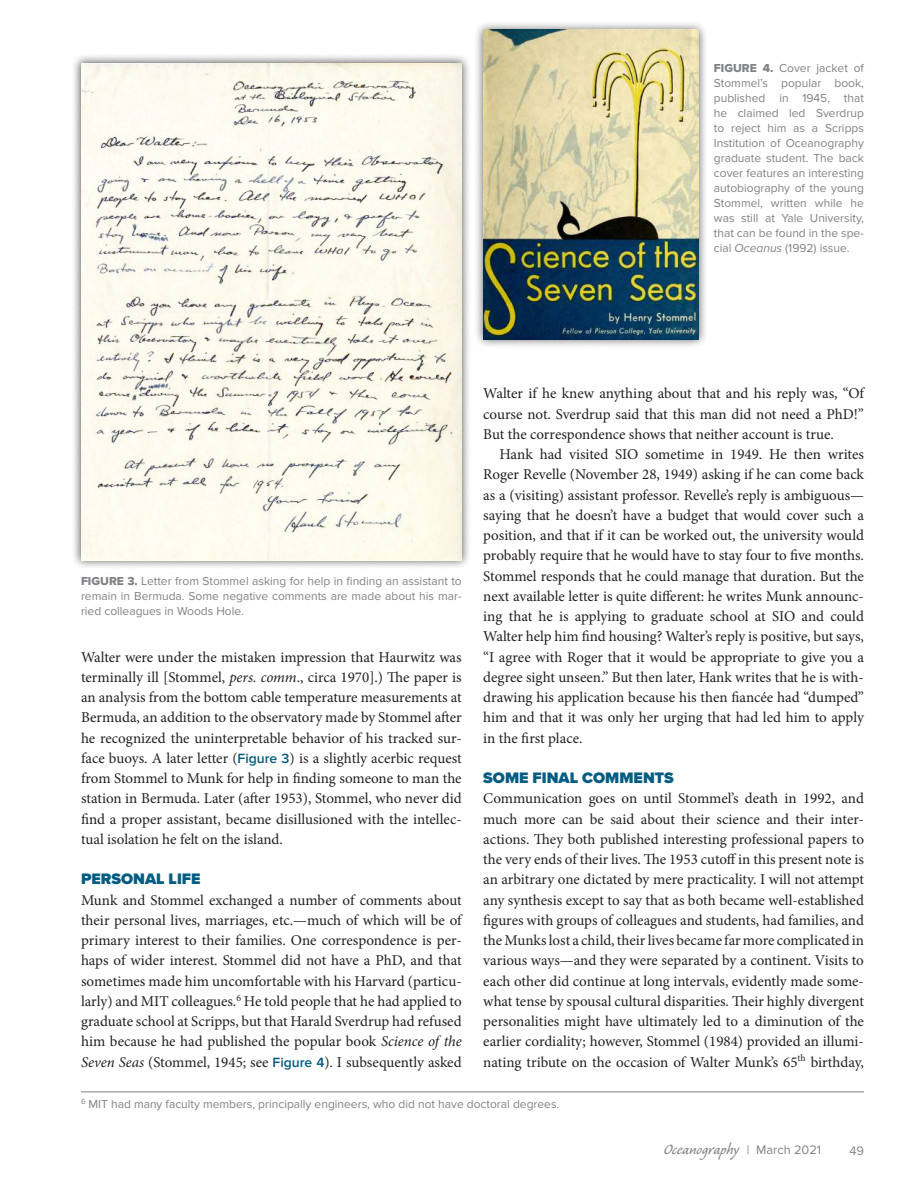
<style>
.page{position:relative;width:918px;height:1188px;background:#fff}
.page>*{position:absolute;margin:0;border:0;box-sizing:border-box;transform-origin:0 0}
.t1{font:18.75px "Caliban Std";color:#808285}
.t2{font:900 15.75px "Proxima Nova";color:#005c82}
.t3{font:15px/20.2px "Minion Pro";letter-spacing:-.005em;color:#231f20;text-align:justify}
.t4{font:12.75px "Proxima Nova";color:#808285}
.t5{font:12px/15px "Proxima Nova";color:#808285;text-align:justify}
.s1{font-family:"Proxima Nova Extrabld"}
.s2{font-style:italic}
.s3{font-family:"Proxima Nova";font-weight:600;font-size:13.8px;color:#005c82}
.s4{font-family:"Proxima Nova";font-size:12.75px}
</style>
<div class="page">
<hr style="left:81px;top:1092px;width:783px;height:1px;background:#808285">
<div style="left:72px;top:54px;width:399px;height:516px;background:#231f20;opacity:.75"></div>
<img style="left:81px;top:63px;width:381px;height:498px">
<div style="left:473px;top:20px;width:236px;height:330px;background:#231f20;opacity:.75"></div>
<img style="left:483px;top:30px;width:216px;height:309px">
<p class="t5" style="left:714px;top:61px;width:152px"><span class="s1">FIGURE 4.</span> Cover jacket of Stommel’s popular book, published in 1945, that he claimed led Sverdrup to reject him as a Scripps Institution of Oceanography graduate student. The back cover features an interesting autobiography of the young Stommel, written while he was still at Yale University, that can be found in the spe&shy;cial <span class="s2">Oceanus</span> (1992) issue.</p>
<p class="t3" style="left:483px;top:383px;width:382px">Walter if he knew anything about that and his reply was, “Of course not. Sverdrup said that this man did not need a PhD!” But the correspondence shows that neither account is true.</p>
<p class="t3" style="left:483px;top:444px;width:382px;text-indent:16px">Hank had visited SIO sometime in 1949. He then writes Roger Revelle (November 28, 1949) asking if he can come back as a (visiting) assistant professor. Revelle’s reply is ambiguous— saying that he doesn’t have a budget that would cover such a position, and that if it can be worked out, the university would probably require that he would have to stay four to five months.<br>Stommel responds that he could manage that duration. But the next available letter is quite different: he writes Munk announc&shy;ing that he is applying to graduate school at SIO and could Walter help him find housing? Walter’s reply is positive, but says, “I agree with Roger that it would be appropriate to give you a degree sight unseen.” But then later, Hank writes that he is with&shy;drawing his application because his then fiancée had “dumped” him and that it was only her urging that had led him to apply in the first place.</p>
<p class="t2" style="left:483px;top:766px;width:192px">SOME FINAL COMMENTS</p>
<p class="t3" style="left:483px;top:788px;width:382px">Communication goes on until Stommel’s death in 1992, and much more can be said about their science and their inter&shy;actions. They both published interesting professional papers to the very ends of their lives. The 1953 cutoff in this present note is an arbitrary one dictated by mere practicality. I will not attempt any synthesis except to say that as both became well-established figures with groups of colleagues and students, had families, and the Munks lost a child, their lives became far more complicated in various ways—and they were separated by a continent. Visits to each other did continue at long intervals, evidently made some&shy;what tense by spousal cultural disparities. Their highly divergent personalities might have ultimately led to a diminution of the earlier cordiality; however, Stommel (1984) provided an illumi&shy;nating tribute on the occasion of Walter Munk’s 65<sup>th</sup> birthday,</p>
<p class="t5" style="left:81px;top:1097px;width:480px"><sup>6</sup> MIT had many faculty members, principally engineers, who did not have doctoral degrees.</p>
<p class="t5" style="left:81px;top:574px;width:382px"><span class="s1">FIGURE 3.</span> Letter from Stommel asking for help in finding an assistant to remain in Bermuda. Some negative comments are made about his mar&shy;ried colleagues in Woods Hole.</p>
<p class="t3" style="left:81px;top:647px;width:382px">Walter were under the mistaken impression that Haurwitz was terminally ill [Stommel, <span class="s2">pers. comm</span>., circa 1970].) The paper is an analysis from the bottom cable temperature measurements at Bermuda, an addition to the observatory made by Stommel after he recognized the uninterpretable behavior of his tracked sur&shy;face buoys. A later letter (<span class="s3">Figure 3</span>) is a slightly acerbic request from Stommel to Munk for help in finding someone to man the station in Bermuda. Later (after 1953), Stommel, who never did find a proper assistant, became disillusioned with the intellec&shy;tual isolation he felt on the island.</p>
<p class="t2" style="left:81px;top:867px;width:121px">PERSONAL LIFE</p>
<p class="t3" style="left:81px;top:890px;width:382px">Munk and Stommel exchanged a number of comments about their personal lives, marriages, etc.—much of which will be of primary interest to their families. One correspondence is per&shy;haps of wider interest. Stommel did not have a PhD, and that sometimes made him uncomfortable with his Harvard (particu&shy;larly) and MIT colleagues.<sup>6</sup> He told people that he had applied to graduate school at Scripps, but that Harald Sverdrup had refused him because he had published the popular book <span class="s2">Science of the Seven Seas</span> (Stommel, 1945; see <span class="s3">Figure 4</span>). I subsequently asked</p>
<p class="t1" style="left:664px;top:1140px;width:159px">Oceanography <span class="s4">| March 2021</span></p>
<p class="t4" style="left:849px;top:1143px;width:16px">49</p>
</div>
